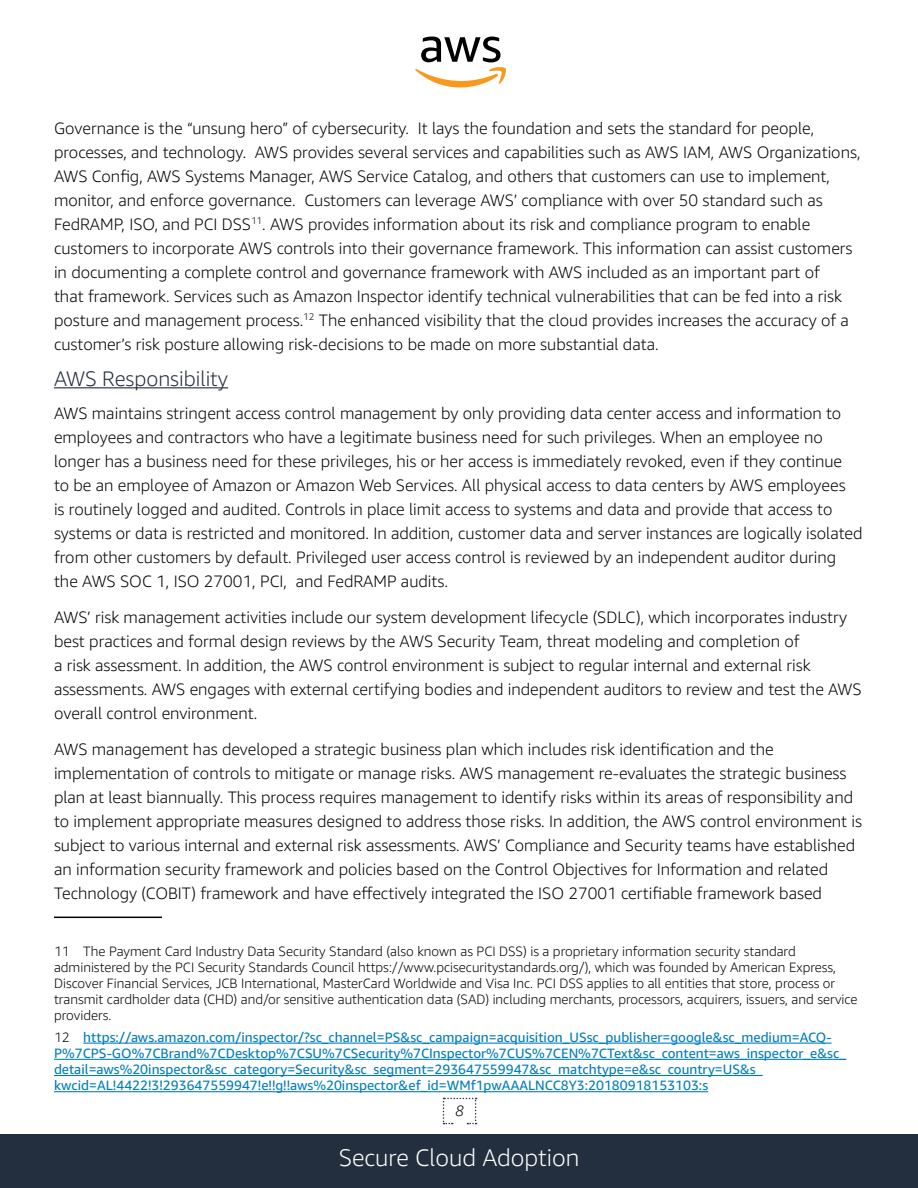
<style>
.page{position:relative;width:918px;height:1188px;background:#fff}
.page>*{position:absolute;margin:0;border:0;box-sizing:border-box;transform-origin:0 0}
.t1{font:300 24px "Amazon Ember";color:#fff}
.t2{font:300 21px "Amazon Ember";color:#232f3e}
.t3{font:300 16.5px/24px "Amazon Ember";color:#000}
.t4{font:italic 300 15px "Amazon Ember";color:#000}
.t5{font:300 13.5px/16.2px "Amazon Ember";color:#000}
.t6{font:13.5px/16.2px "Amazon Ember";color:#007dbc}
.s1{font-weight:300;color:#000}
</style>
<div class="page">
<div style="left:0;top:1134px;width:918px;height:54px;background:#232f3e"></div>
<svg style="left:443px;top:1098px;width:34px;height:26px"></svg>
<svg style="left:415px;top:37px;width:91px;height:51px"></svg>
<hr style="left:54px;top:387px;width:174px;height:1px;background:#232f3e">
<hr style="left:54px;top:917px;width:108px;height:1px;background:#000">
<hr style="left:83px;top:1043px;width:749px;height:1px;background:#007dbc">
<hr style="left:54px;top:1059px;width:792px;height:1px;background:#007dbc">
<hr style="left:54px;top:1075px;width:709px;height:1px;background:#007dbc">
<hr style="left:54px;top:1091px;width:654px;height:1px;background:#007dbc">
<p class="t3" style="left:54px;top:116px;width:808px">Governance is the “unsung hero” of cybersecurity. It lays the foundation and sets the standard for people, processes, and technology. AWS provides several services and capabilities such as AWS IAM, AWS Organizations, AWS Config, AWS Systems Manager, AWS Service Catalog, and others that customers can use to implement, monitor, and enforce governance. Customers can leverage AWS’ compliance with over 50 standard such as FedRAMP, ISO, and PCI DSS<sup>11</sup>. AWS provides information about its risk and compliance program to enable customers to incorporate AWS controls into their governance framework. This information can assist customers in documenting a complete control and governance framework with AWS included as an important part of<br>that framework. Services such as Amazon Inspector identify technical vulnerabilities that can be fed into a risk posture and management process.<sup>12</sup> The enhanced visibility that the cloud provides increases the accuracy of a customer’s risk posture allowing risk-decisions to be made on more substantial data.</p>
<p class="t2" style="left:54px;top:365px;width:176px">AWS Responsibility</p>
<p class="t3" style="left:54px;top:401px;width:810px">AWS maintains stringent access control management by only providing data center access and information to employees and contractors who have a legitimate business need for such privileges. When an employee no longer has a business need for these privileges, his or her access is immediately revoked, even if they continue<br>to be an employee of Amazon or Amazon Web Services. All physical access to data centers by AWS employees<br>is routinely logged and audited. Controls in place limit access to systems and data and provide that access to systems or data is restricted and monitored. In addition, customer data and server instances are logically isolated from other customers by default. Privileged user access control is reviewed by an independent auditor during the AWS SOC 1, ISO 27001, PCI, and FedRAMP audits.</p>
<p class="t3" style="left:54px;top:605px;width:809px">AWS’ risk management activities include our system development lifecycle (SDLC), which incorporates industry best practices and formal design reviews by the AWS Security Team, threat modeling and completion of<br>a risk assessment. In addition, the AWS control environment is subject to regular internal and external risk assessments. AWS engages with external certifying bodies and independent auditors to review and test the AWS overall control environment.</p>
<p class="t3" style="left:54px;top:737px;width:810px">AWS management has developed a strategic business plan which includes risk identification and the implementation of controls to mitigate or manage risks. AWS management re-evaluates the strategic business plan at least biannually. This process requires management to identify risks within its areas of responsibility and to implement appropriate measures designed to address those risks. In addition, the AWS control environment is subject to various internal and external risk assessments. AWS’ Compliance and Security teams have established an information security framework and policies based on the Control Objectives for Information and related Technology (COBIT) framework and have effectively integrated the ISO 27001 certifiable framework based</p>
<p class="t5" style="left:54px;top:943px;width:805px">11 The Payment Card Industry Data Security Standard (also known as PCI DSS) is a proprietary information security standard administered by the PCI Security Standards Council https://www.pcisecuritystandards.org/), which was founded by American Express, Discover Financial Services, JCB International, MasterCard Worldwide and Visa Inc. PCI DSS applies to all entities that store, process or transmit cardholder data (CHD) and/or sensitive authentication data (SAD) including merchants, processors, acquirers, issuers, and service providers.</p>
<p class="t6" style="left:54px;top:1029px;width:794px"><span class="s1">12</span> https://aws.amazon.com/inspector/?sc_channel=PS&amp;sc_campaign=acquisition_USsc_publisher=google&amp;sc_medium=ACQ-P%7CPS-GO%7CBrand%7CDesktop%7CSU%7CSecurity%7CInspector%7CUS%7CEN%7CText&amp;sc_content=aws_inspector_e&amp;sc_ detail=aws%20inspector&amp;sc_category=Security&amp;sc_segment=293647559947&amp;sc_matchtype=e&amp;sc_country=US&amp;s_ kwcid=AL!4422!3!293647559947!e!!g!!aws%20inspector&amp;ef_id=WMf1pwAAALNCC8Y3:20180918153103:s</p>
<p class="t4" style="left:455px;top:1101px;width:10px">8</p>
<h1 class="t1" style="left:339px;top:1142px;width:242px">Secure Cloud Adoption</h1>
</div>
